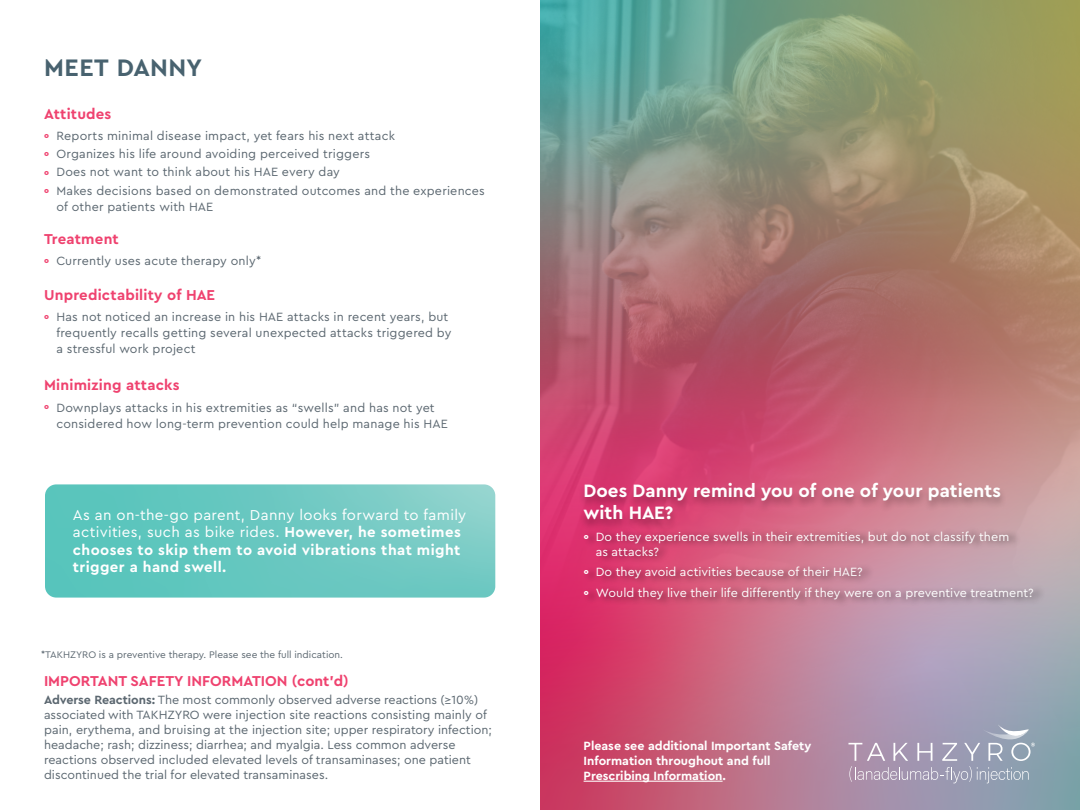
<style>
.page{position:relative;width:1080px;height:810px;background:#fff}
.page>*{position:absolute;margin:0;border:0;box-sizing:border-box;transform-origin:0 0}
.t1{font:700 25px "Cera Pro";letter-spacing:.02em;color:#48626f}
.t2{font:700 18.75px/22.5px "Cera Pro";color:#fff}
.t3{font:700 15px/17.5px "Cera Pro";letter-spacing:.025em;color:#fff}
.t4{font:700 15px "Cera Pro";letter-spacing:.01em;color:#ef426f}
.t5{font:12.5px/15px "Cera Pro";letter-spacing:.005em;color:#5b6770}
.t6{font:12.5px/15px "Cera Pro";letter-spacing:.005em;color:#fff}
.t7{font:700 12.5px/15px "Cera Pro";color:#fff}
.t8{font:10px "Cera Pro";color:#5b6770}
.s1{font-weight:700;color:#ef426f}
.s2{font-weight:400}
.s3{font-weight:700}
</style>
<div class="page">
<svg style="left:45px;top:484px;width:450px;height:114px;background:#6bc8c1"></svg>
<img style="left:540px;top:0;width:540px;height:810px">
<div style="left:578px;top:482px;width:429px;height:50px;background:#000;opacity:.28"></div>
<div style="left:583px;top:527px;width:462px;height:81px;background:#000;opacity:.55"></div>
<hr style="left:584px;top:781px;width:139px;height:1px;background:#fff">
<svg style="left:848px;top:724px;width:187px;height:59px;background:#a8a2b8"></svg>
<h1 class="t1" style="left:44px;top:51px;width:160px">MEET DANNY</h1>
<p class="t4" style="left:44px;top:104px;width:69px">Attitudes</p>
<p class="t5" style="left:44px;top:126px;width:442px;line-height:18.2px"><span class="s1">º</span> Reports minimal disease impact, yet fears his next attack<br><span class="s1">º</span> Organizes his life around avoiding perceived triggers<br><span class="s1">º</span> Does not want to think about his HAE every day<br><span class="s1">º</span> Makes decisions based on demonstrated outcomes and the experiences</p>
<p class="t5" style="left:57px;top:199px;width:158px">of other patients with HAE</p>
<p class="t4" style="left:44px;top:229px;width:76px">Treatment</p>
<p class="t5" style="left:44px;top:253px;width:219px"><span class="s1">º</span> Currently uses acute therapy only*</p>
<p class="t4" style="left:44px;top:285px;width:173px">Unpredictability of HAE</p>
<p class="t5" style="left:56px;top:308px;width:397px;line-height:16.2px;text-indent:-12px"><span class="s1">º</span> Has not noticed an increase in his HAE attacks in recent years, but frequently recalls getting several unexpected attacks triggered by a stressful work project</p>
<p class="t4" style="left:44px;top:375px;width:137px">Minimizing attacks</p>
<p class="t5" style="left:56px;top:399px;width:393px;line-height:16.2px;text-indent:-12px"><span class="s1">º</span> Downplays attacks in his extremities as “swells” and has not yet considered how long-term prevention could help manage his HAE</p>
<p class="t3" style="left:73px;top:506px;width:395px"><span class="s2">As an on-the-go parent, Danny looks forward to family activities, such as bike rides.</span> However, he sometimes chooses to skip them to avoid vibrations that might trigger a hand swell.</p>
<p class="t8" style="left:41px;top:648px;width:304px">*TAKHZYRO is a preventive therapy. Please see the full indication.</p>
<p class="t4" style="left:44px;top:671px;width:306px">IMPORTANT SAFETY INFORMATION (cont’d)</p>
<p class="t5" style="left:44px;top:692px;width:449px"><span class="s3">Adverse Reactions:</span> The most commonly observed adverse reactions (≥10%) associated with TAKHZYRO were injection site reactions consisting mainly of pain, erythema, and bruising at the injection site; upper respiratory infection; headache; rash; dizziness; diarrhea; and myalgia. Less common adverse reactions observed included elevated levels of transaminases; one patient discontinued the trial for elevated transaminases.</p>
<h2 class="t2" style="left:584px;top:478px;width:419px">Does Danny remind you of one of your patients with HAE?</h2>
<p class="t6" style="left:596px;top:528px;width:415px;text-indent:-12px"><span class="s3">º</span> Do they experience swells in their extremities, but do not classify them as attacks?</p>
<p class="t6" style="left:584px;top:561px;width:452px;line-height:20.6px"><span class="s3">º</span> Do they avoid activities because of their HAE?<br><span class="s3">º</span> Would they live their life differently if they were on a preventive treatment?</p>
<p class="t7" style="left:584px;top:738px;width:229px">Please see additional Important Safety<br>Information throughout and full<br>Prescribing Information.</p>
</div>
